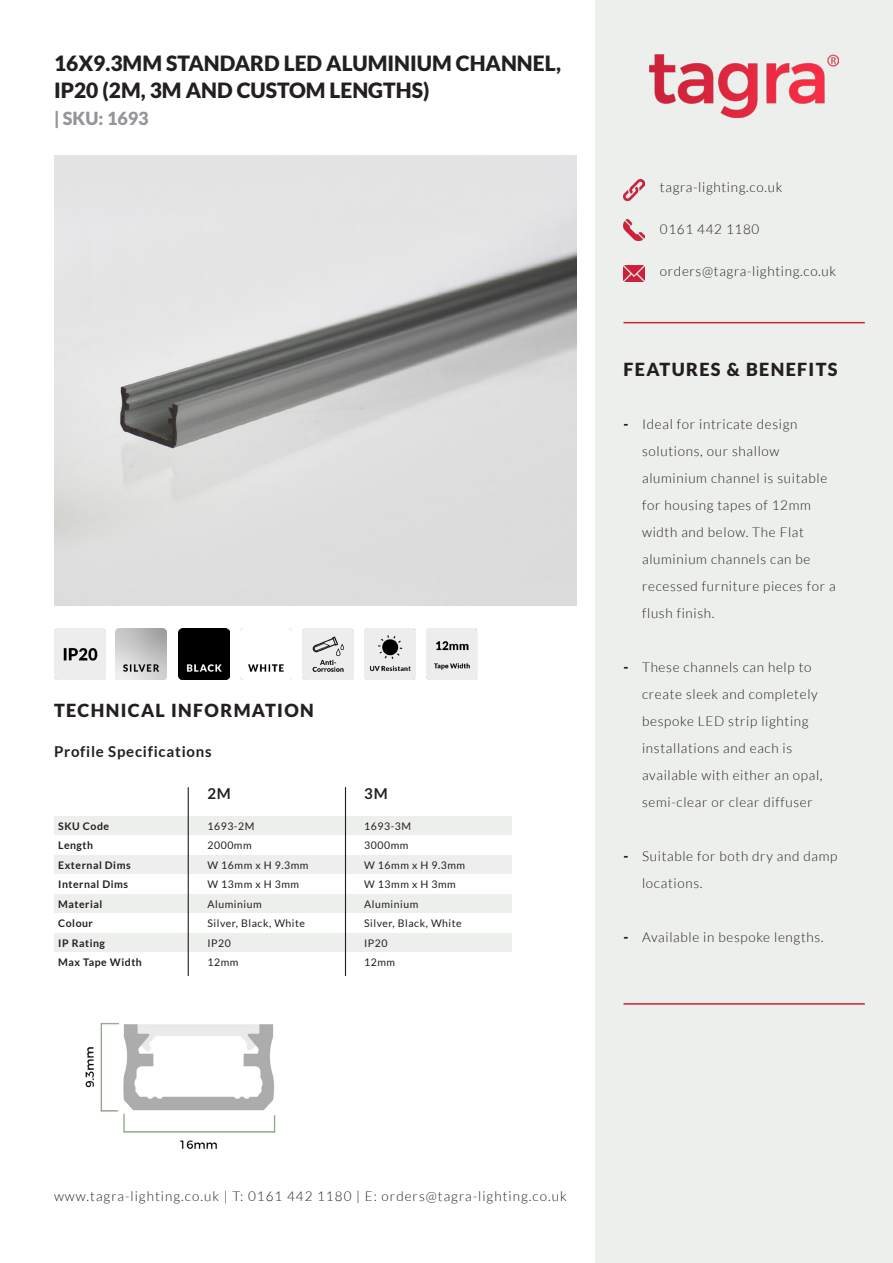
<style>
.page{position:relative;width:893px;height:1263px;background:#fff}
.page>*{position:absolute;margin:0;border:0;box-sizing:border-box;transform-origin:0 0}
.t1{font:900 21px/27px "Lato";color:#231f20}
.t2{font:900 18px "Lato";letter-spacing:.075em;color:#231f20}
.t3{font:900 18px "Lato";color:#939598}
.t4{font:700 15px "Lato";letter-spacing:.05em;color:#231f20}
.t5{font:300 13.5px/27px "Lato";letter-spacing:.05em;color:#231f20}
.t6{font:300 13.5px "Lato";letter-spacing:.075em;color:#231f20}
.t7{font:900 13.5px "Lato";color:#231f20}
.t8{font:10.5px "Lato";letter-spacing:.05em;color:#231f20}
.t9{font:700 10.5px "Lato";letter-spacing:.05em;color:#231f20}
</style>
<div class="page">
<div style="left:595px;top:0;width:298px;height:1263px;background:#edefed"></div>
<img style="left:649px;top:54px;width:190px;height:63px">
<img style="left:623px;top:179px;width:22px;height:21px">
<hr style="left:623px;top:322px;width:242px;height:1px;background:#d1232a">
<img style="left:623px;top:219px;width:22px;height:21px">
<img style="left:623px;top:265px;width:22px;height:17px">
<hr style="left:623px;top:1003px;width:242px;height:2px;background:#d1232a">
<img style="left:54px;top:155px;width:523px;height:451px">
<img style="left:54px;top:629px;width:51px;height:51px">
<img style="left:116px;top:629px;width:51px;height:51px">
<img style="left:178px;top:629px;width:51px;height:51px">
<img style="left:241px;top:629px;width:51px;height:51px">
<img style="left:302px;top:629px;width:51px;height:51px">
<img style="left:365px;top:629px;width:51px;height:51px">
<img style="left:427px;top:629px;width:51px;height:51px">
<div style="left:54px;top:816px;width:458px;height:20px;background:#edefed"></div>
<div style="left:54px;top:855px;width:458px;height:20px;background:#edefed"></div>
<div style="left:54px;top:894px;width:458px;height:20px;background:#edefed"></div>
<div style="left:54px;top:933px;width:458px;height:20px;background:#edefed"></div>
<hr style="left:188px;top:787px;width:1px;height:189px;background:#231f20">
<hr style="left:345px;top:787px;width:1px;height:189px;background:#231f20">
<img style="left:85px;top:1023px;width:191px;height:126px">
<p class="t1" style="left:54px;top:49px;width:509px">16X9.3MM STANDARD LED ALUMINIUM CHANNEL,<br>IP20 (2M, 3M AND CUSTOM LENGTHS)</p>
<p class="t3" style="left:54px;top:108px;width:96px">| SKU: 1693</p>
<p class="t2" style="left:54px;top:700px;width:261px">TECHNICAL INFORMATION</p>
<p class="t4" style="left:54px;top:743px;width:159px">Profile Specifications</p>
<p class="t4" style="left:207px;top:785px;width:25px">2M</p>
<p class="t4" style="left:364px;top:785px;width:25px">3M</p>
<p class="t8" style="left:364px;top:820px;width:48px">1693-3M</p>
<p class="t8" style="left:364px;top:839px;width:46px">3000mm</p>
<p class="t8" style="left:364px;top:859px;width:102px">W 16mm x H 9.3mm</p>
<p class="t8" style="left:364px;top:878px;width:93px">W 13mm x H 3mm</p>
<p class="t8" style="left:364px;top:898px;width:56px">Aluminium</p>
<p class="t8" style="left:364px;top:917px;width:99px">Silver, Black, White</p>
<p class="t8" style="left:364px;top:937px;width:25px">IP20</p>
<p class="t8" style="left:364px;top:956px;width:32px">12mm</p>
<p class="t9" style="left:58px;top:820px;width:52px">SKU Code</p>
<p class="t9" style="left:58px;top:839px;width:36px">Length</p>
<p class="t9" style="left:58px;top:859px;width:74px">External Dims</p>
<p class="t9" style="left:58px;top:878px;width:71px">Internal Dims</p>
<p class="t9" style="left:58px;top:898px;width:46px">Material</p>
<p class="t9" style="left:58px;top:917px;width:36px">Colour</p>
<p class="t9" style="left:58px;top:937px;width:48px">IP Rating</p>
<p class="t9" style="left:58px;top:956px;width:85px">Max Tape Width</p>
<p class="t8" style="left:207px;top:820px;width:48px">1693-2M</p>
<p class="t8" style="left:207px;top:839px;width:46px">2000mm</p>
<p class="t8" style="left:207px;top:859px;width:102px">W 16mm x H 9.3mm</p>
<p class="t8" style="left:207px;top:878px;width:93px">W 13mm x H 3mm</p>
<p class="t8" style="left:207px;top:898px;width:56px">Aluminium</p>
<p class="t8" style="left:207px;top:917px;width:99px">Silver, Black, White</p>
<p class="t8" style="left:207px;top:937px;width:25px">IP20</p>
<p class="t8" style="left:207px;top:956px;width:32px">12mm</p>
<p class="t5" style="left:660px;top:173px;width:124px">tagra-lighting.co.uk</p>
<p class="t5" style="left:660px;top:215px;width:101px">0161 442 1180</p>
<p class="t5" style="left:660px;top:257px;width:178px">orders@tagra-lighting.co.uk</p>
<p class="t2" style="left:623px;top:358px;width:216px">FEATURES &amp; BENEFITS</p>
<p class="t7" style="left:623px;top:416px;width:6px">-</p>
<p class="t5" style="left:642px;top:411px;width:195px">Ideal for intricate design solutions, our shallow aluminium channel is suitable for housing tapes of 12mm width and below. The Flat aluminium channels can be recessed furniture pieces for a flush finish.</p>
<p class="t7" style="left:623px;top:659px;width:6px">-</p>
<p class="t5" style="left:642px;top:654px;width:182px">These channels can help to create sleek and completely bespoke LED strip lighting installations and each is available with either an opal, semi-clear or clear diffuser</p>
<p class="t7" style="left:623px;top:848px;width:6px">-</p>
<p class="t5" style="left:642px;top:843px;width:197px">Suitable for both dry and damp locations.</p>
<p class="t7" style="left:623px;top:929px;width:6px">-</p>
<p class="t5" style="left:642px;top:924px;width:183px">Available in bespoke lengths.</p>
<p class="t6" style="left:54px;top:1189px;width:514px">www.tagra-lighting.co.uk | T: 0161 442 1180 | E: orders@tagra-lighting.co.uk</p>
</div>
